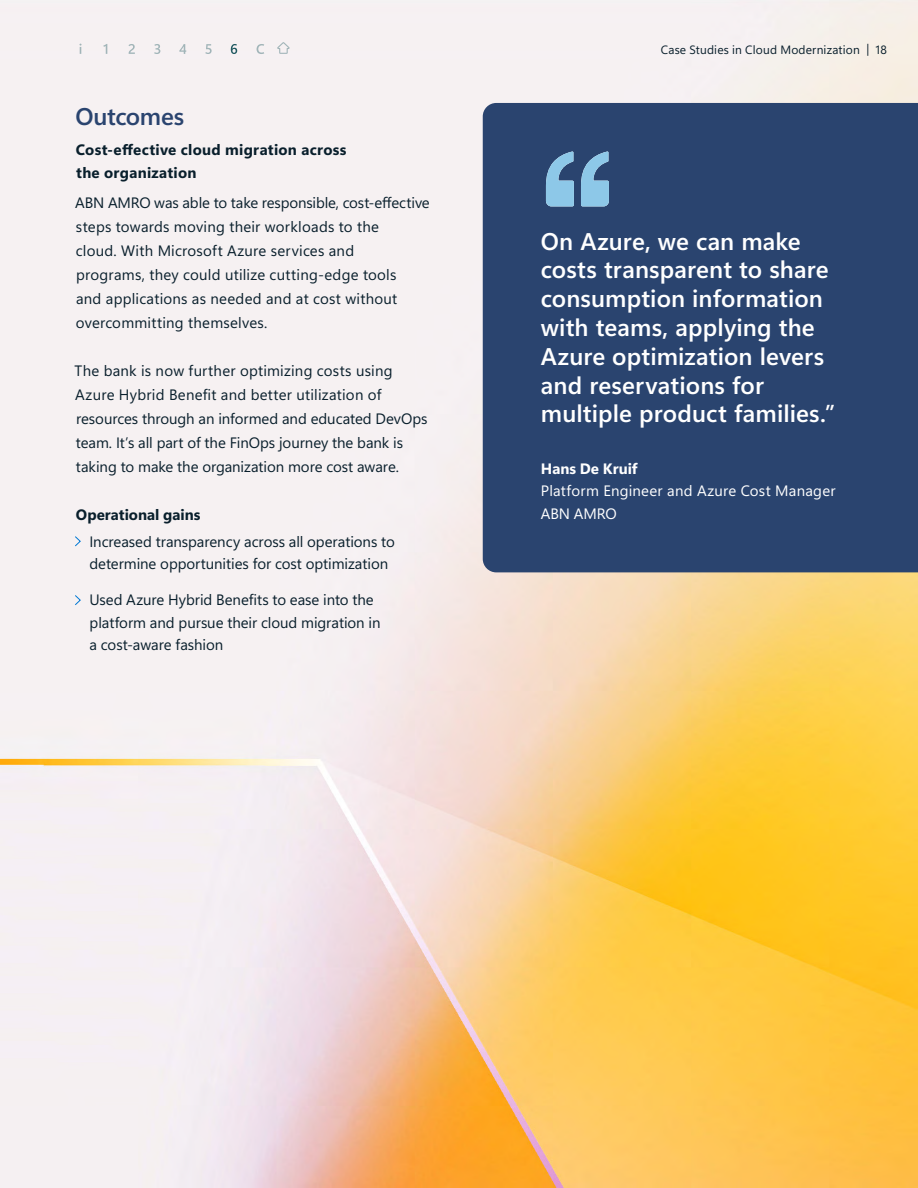
<style>
.page{position:relative;width:918px;height:1188px;background:#fff}
.page>*{position:absolute;margin:0;border:0;box-sizing:border-box;transform-origin:0 0}
.t1{font:24px/28.8px "Segoe Sans a 8000";letter-spacing:.005em;color:#fff}
.t2{font:24px "Segoe Sans a 8000";letter-spacing:-.015em;color:#2a446f}
.t3{font:15px/24px "Segoe Sans a 8000";color:#091f2c}
.t4{font:15px/22.5px "Segoe Sans a 8000 2 bc 0000";letter-spacing:.015em;color:#091f2c}
.t5{font:15px/22.5px "Segoe Sans a 8000";letter-spacing:.015em;color:#fff}
.t6{font:12px "Segoe Sans a 8000";letter-spacing:.015em;color:#091f2c}
.s1{font-family:"Segoe Sans a 8000 2 bc 0000"}
</style>
<div class="page">
<img style="left:0;top:0;width:918px;height:1188px">
<svg style="left:79px;top:44px;width:3px;height:10px"></svg>
<svg style="left:128px;top:44px;width:7px;height:10px"></svg>
<svg style="left:179px;top:44px;width:7px;height:10px"></svg>
<svg style="left:103px;top:44px;width:4px;height:10px"></svg>
<svg style="left:154px;top:44px;width:6px;height:10px"></svg>
<svg style="left:205px;top:44px;width:7px;height:10px"></svg>
<svg style="left:276px;top:41px;width:15px;height:14px"></svg>
<svg style="left:231px;top:44px;width:6px;height:10px"></svg>
<svg style="left:257px;top:44px;width:7px;height:10px"></svg>
<svg style="left:74px;top:536px;width:7px;height:11px"></svg>
<svg style="left:74px;top:594px;width:7px;height:12px"></svg>
<div style="left:483px;top:103px;width:435px;height:469px;background:#2a446f"></div>
<svg style="left:546px;top:151px;width:63px;height:55px;background:#6a98bc"></svg>
<p class="t2" style="left:76px;top:100px;width:110px">Outcomes</p>
<p class="t4" style="left:76px;top:138px;width:272px">Cost-effective cloud migration across the organization</p>
<p class="t3" style="left:75px;top:190px;width:356px">ABN AMRO was able to take responsible, cost-effective steps towards moving their workloads to the<br>cloud. With Microsoft Azure services and<br>programs, they could utilize cutting-edge tools<br>and applications as needed and at cost without overcommitting themselves.</p>
<p class="t3" style="left:75px;top:358px;width:354px">The bank is now further optimizing costs using Azure Hybrid Benefit and better utilization of resources through an informed and educated DevOps team. It’s all part of the FinOps journey the bank is taking to make the organization more cost aware.</p>
<p class="t4" style="left:76px;top:503px;width:126px">Operational gains</p>
<p class="t3" style="left:89px;top:530px;width:307px;line-height:22.5px">Increased transparency across all operations to determine opportunities for cost optimization</p>
<p class="t3" style="left:89px;top:589px;width:293px;line-height:22.5px">Used Azure Hybrid Benefits to ease into the platform and pursue their cloud migration in a cost-aware fashion</p>
<p class="t6" style="left:661px;top:41px;width:228px">Case Studies in Cloud Modernization | 18</p>
<p class="t1" style="left:541px;top:226px;width:296px">On Azure, we can make costs transparent to share consumption information with teams, applying the<br>Azure optimization levers and reservations for multiple product families.”</p>
<p class="t5" style="left:541px;top:457px;width:296px"><span class="s1">Hans De Kruif<br></span>Platform Engineer and Azure Cost Manager<br>ABN AMRO</p>
</div>
